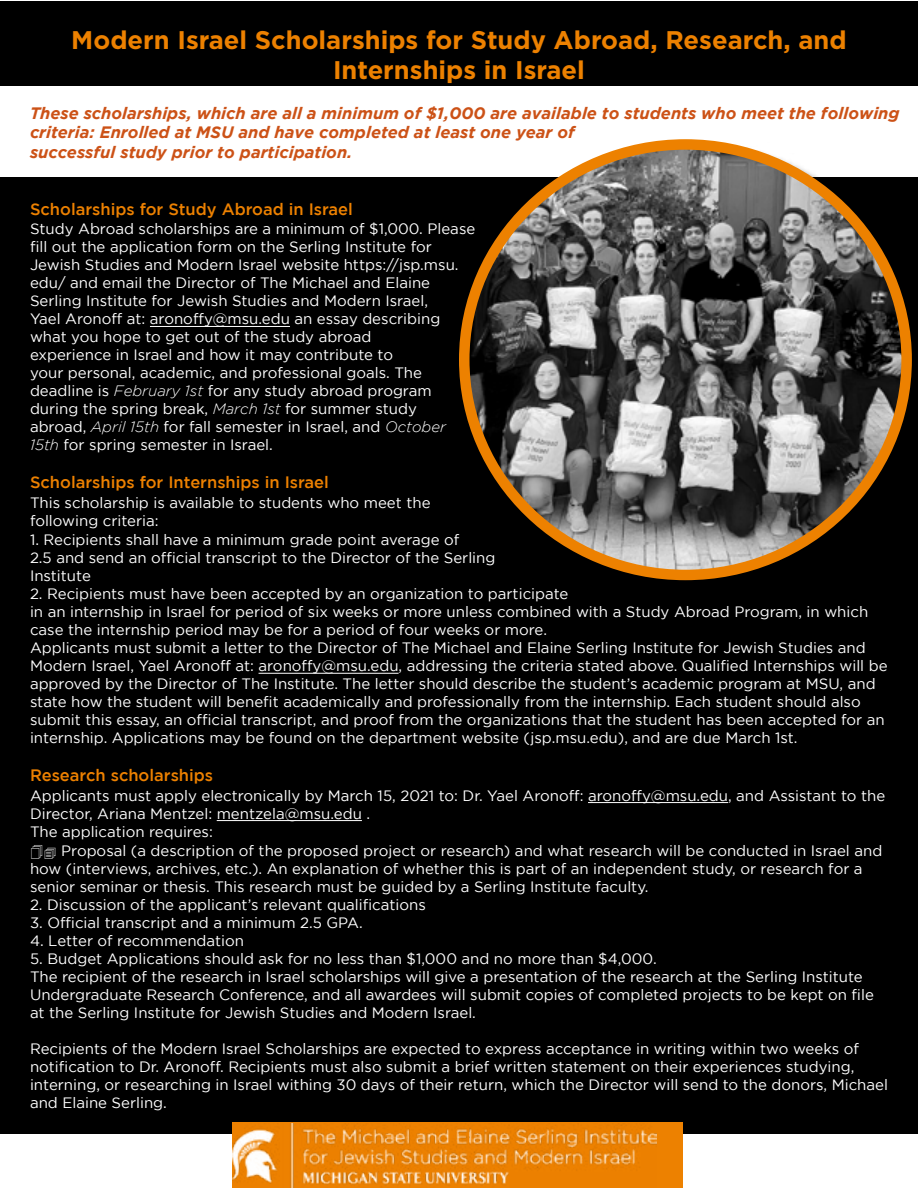
<style>
.page{position:relative;width:918px;height:1188px;background:#fff}
.page>*{position:absolute;margin:0;border:0;box-sizing:border-box;transform-origin:0 0}
.t1{font:700 25.5px/30.6px "Gotham";color:#ed8100;text-align:center}
.t2{font:italic 700 16.5px/19.8px "Gotham";color:#cc5217}
.t3{font:500 16.5px "Gotham";color:#ed8100}
.t4{font:15px/18px "Gotham";color:#fff}
.s1{font-weight:300;font-style:italic}
</style>
<div class="page">
<div style="left:1px;top:1px;width:917px;height:85px;background:#000"></div>
<div style="left:0;top:177px;width:918px;height:957px;background:#000"></div>
<hr style="left:150px;top:326px;width:140px;height:1px;background:#fff">
<hr style="left:259px;top:673px;width:140px;height:1px;background:#fff">
<hr style="left:588px;top:802px;width:140px;height:1px;background:#fff">
<hr style="left:217px;top:820px;width:145px;height:1px;background:#fff">
<div style="left:232px;top:1122px;width:451px;height:66px;background:#ed8100"></div>
<img style="left:232px;top:1123px;width:424px;height:65px">
<div style="left:462px;top:142px;width:456px;height:457px;background:#000"></div>
<img style="left:464px;top:144px;width:443px;height:431px">
<div style="left:459px;top:139px;width:453px;height:441px;border:10px solid #ed8100;border-radius:50%"></div>
<h1 class="t1" style="left:71px;top:24px;width:777px">Modern Israel Scholarships for Study Abroad, Research, and<br>Internships in Israel</h1>
<p class="t2" style="left:30px;top:103px;width:871px">These scholarships, which are all a minimum of $1,000 are available to students who meet the following criteria: Enrolled at MSU and have completed at least one year of<br>successful study prior to participation.</p>
<p class="t3" style="left:30px;top:200px;width:324px">Scholarships for Study Abroad in Israel</p>
<p class="t4" style="left:30px;top:220px;width:447px">Study Abroad scholarships are a minimum of $1,000. Please fill out the application form on the Serling Institute for Jewish Studies and Modern Israel website https://jsp.msu. edu/ and email the Director of The Michael and Elaine Serling Institute for Jewish Studies and Modern Israel,<br>Yael Aronoff at: aronoffy@msu.edu an essay describing what you hope to get out of the study abroad<br>experience in Israel and how it may contribute to<br>your personal, academic, and professional goals. The deadline is <span class="s1">February 1st</span> for any study abroad program during the spring break, <span class="s1">March 1st</span> for summer study abroad, <span class="s1">April 15th</span> for fall semester in Israel, and <span class="s1">October 15th</span> for spring semester in Israel.</p>
<p class="t3" style="left:30px;top:473px;width:300px">Scholarships for Internships in Israel</p>
<p class="t4" style="left:30px;top:493px;width:402px">This scholarship is available to students who meet the following criteria:</p>
<p class="t4" style="left:30px;top:531px;width:467px">1. Recipients shall have a minimum grade point average of<br>2.5 and send an official transcript to the Director of the Serling<br>Institute</p>
<p class="t4" style="left:30px;top:585px;width:859px">2. Recipients must have been accepted by an organization to participate<br>in an internship in Israel for period of six weeks or more unless combined with a Study Abroad Program, in which case the internship period may be for a period of four weeks or more.<br>Applicants must submit a letter to the Director of The Michael and Elaine Serling Institute for Jewish Studies and Modern Israel, Yael Aronoff at: aronoffy@msu.edu, addressing the criteria stated above. Qualified Internships will be approved by the Director of The Institute. The letter should describe the student’s academic program at MSU, and state how the student will benefit academically and professionally from the internship. Each student should also submit this essay, an official transcript, and proof from the organizations that the student has been accepted for an internship. Applications may be found on the department website (jsp.msu.edu), and are due March 1st.</p>
<p class="t3" style="left:30px;top:766px;width:185px">Research scholarships</p>
<p class="t4" style="left:30px;top:786px;width:857px">Applicants must apply electronically by March 15, 2021 to: Dr. Yael Aronoff: aronoffy@msu.edu, and Assistant to the<br>Director, Ariana Mentzel: mentzela@msu.edu .<br>The application requires:</p>
<p class="t4" style="left:30px;top:842px;width:854px;text-indent:31px">Proposal (a description of the proposed project or research) and what research will be conducted in Israel and how (interviews, archives, etc.). An explanation of whether this is part of an independent study, or research for a senior seminar or thesis. This research must be guided by a Serling Institute faculty.</p>
<p class="t4" style="left:30px;top:896px;width:397px">2. Discussion of the applicant’s relevant qualifications</p>
<p class="t4" style="left:30px;top:914px;width:334px">3. Official transcript and a minimum 2.5 GPA.</p>
<p class="t4" style="left:30px;top:932px;width:216px">4. Letter of recommendation</p>
<p class="t4" style="left:30px;top:950px;width:845px">5. Budget Applications should ask for no less than $1,000 and no more than $4,000.<br>The recipient of the research in Israel scholarships will give a presentation of the research at the Serling Institute Undergraduate Research Conference, and all awardees will submit copies of completed projects to be kept on file at the Serling Institute for Jewish Studies and Modern Israel.</p>
<p class="t4" style="left:30px;top:1040px;width:860px">Recipients of the Modern Israel Scholarships are expected to express acceptance in writing within two weeks of notification to Dr. Aronoff. Recipients must also submit a brief written statement on their experiences studying, interning, or researching in Israel withing 30 days of their return, which the Director will send to the donors, Michael and Elaine Serling.</p>
</div>
